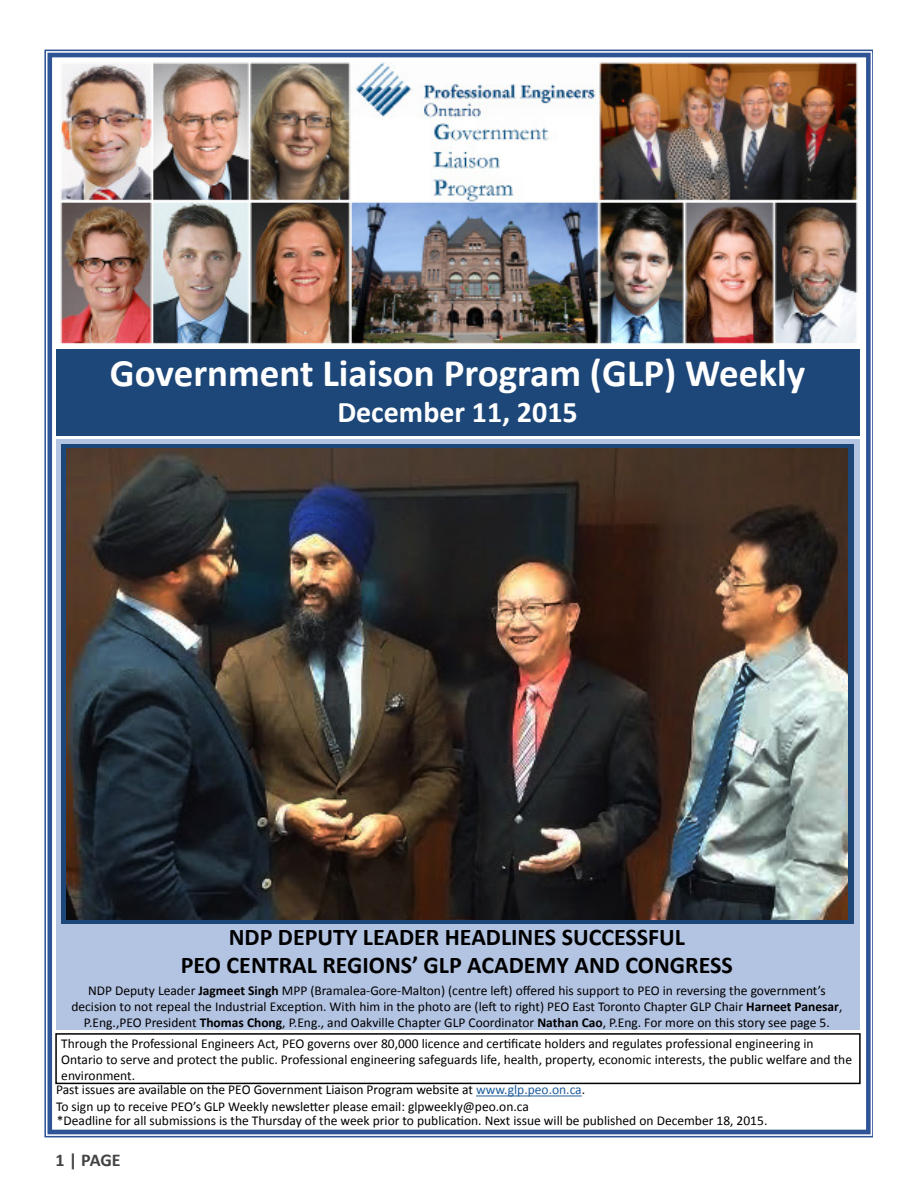
<style>
.page{position:relative;width:918px;height:1188px;background:#fff}
.page>*{position:absolute;margin:0;border:0;box-sizing:border-box;transform-origin:0 0}
.t1{font:700 39px "Calibri";color:#fff}
.t2{font:700 30px "Calibri";color:#fff}
.t3{font:700 24px/28.8px "Calibri";color:#000;text-align:center}
.t4{font:700 18px "Calibri";color:#434345}
.t5{font:13.5px/16.2px "Calibri";color:#000}
.s1{font-weight:700}
.s2{color:#215e9e}
</style>
<div class="page">
<div style="left:47px;top:53px;width:824px;height:1081px;border:5px solid #2f5496"></div>
<div style="left:56px;top:349px;width:804px;height:86px;background:#1d4778"></div>
<div style="left:56px;top:440px;width:804px;height:590px;background:#b3c3e2"></div>
<div style="left:55px;top:1033px;width:806px;height:51px;border:2px solid #000"></div>
<hr style="left:476px;top:1096px;width:106px;height:1px;background:#215e9e">
<div style="left:61px;top:444px;width:793px;height:480px;background:#1d4778"></div>
<img style="left:60px;top:62px;width:798px;height:283px">
<img style="left:66px;top:448px;width:782px;height:472px">
<h1 class="t1" style="left:110px;top:346px;width:697px">Government Liaison Program (GLP) Weekly</h1>
<h2 class="t2" style="left:337px;top:391px;width:242px">December 11, 2015</h2>
<h3 class="t3" style="left:181px;top:921px;width:554px">NDP DEPUTY LEADER HEADLINES SUCCESSFUL<br>PEO CENTRAL REGIONS’ GLP ACADEMY AND CONGRESS</h3>
<p class="t5" style="left:71px;top:982px;width:773px;text-align:center">NDP Deputy Leader <span class="s1">Jagmeet Singh</span> MPP (Bramalea-Gore-Malton) (centre left) offered his support to PEO in reversing the government’s decision to not repeal the Industrial Exception. With him in the photo are (left to right) PEO East Toronto Chapter GLP Chair <span class="s1">Harneet Panesar</span>,<br>P.Eng.,PEO President <span class="s1">Thomas Chong</span>, P.Eng., and Oakville Chapter GLP Coordinator <span class="s1">Nathan Cao</span>, P.Eng. For more on this story see page 5.</p>
<p class="t5" style="left:61px;top:1035px;width:792px">Through the Professional Engineers Act, PEO governs over 80,000 licence and certificate holders and regulates professional engineering in<br>Ontario to serve and protect the public. Professional engineering safeguards life, health, property, economic interests, the public welfare and the environment.</p>
<p class="t5" style="left:56px;top:1081px;width:531px">Past issues are available on the PEO Government Liaison Program website at <span class="s2">www.glp.peo.on.ca</span>.<br>To sign up to receive PEO’s GLP Weekly newsletter please email: glpweekly@peo.on.ca</p>
<p class="t5" style="left:57px;top:1112px;width:712px">*Deadline for all submissions is the Thursday of the week prior to publication. Next issue will be published on December 18, 2015.</p>
<h3 class="t4" style="left:56px;top:1147px;width:67px">1 | PAGE</h3>
</div>
